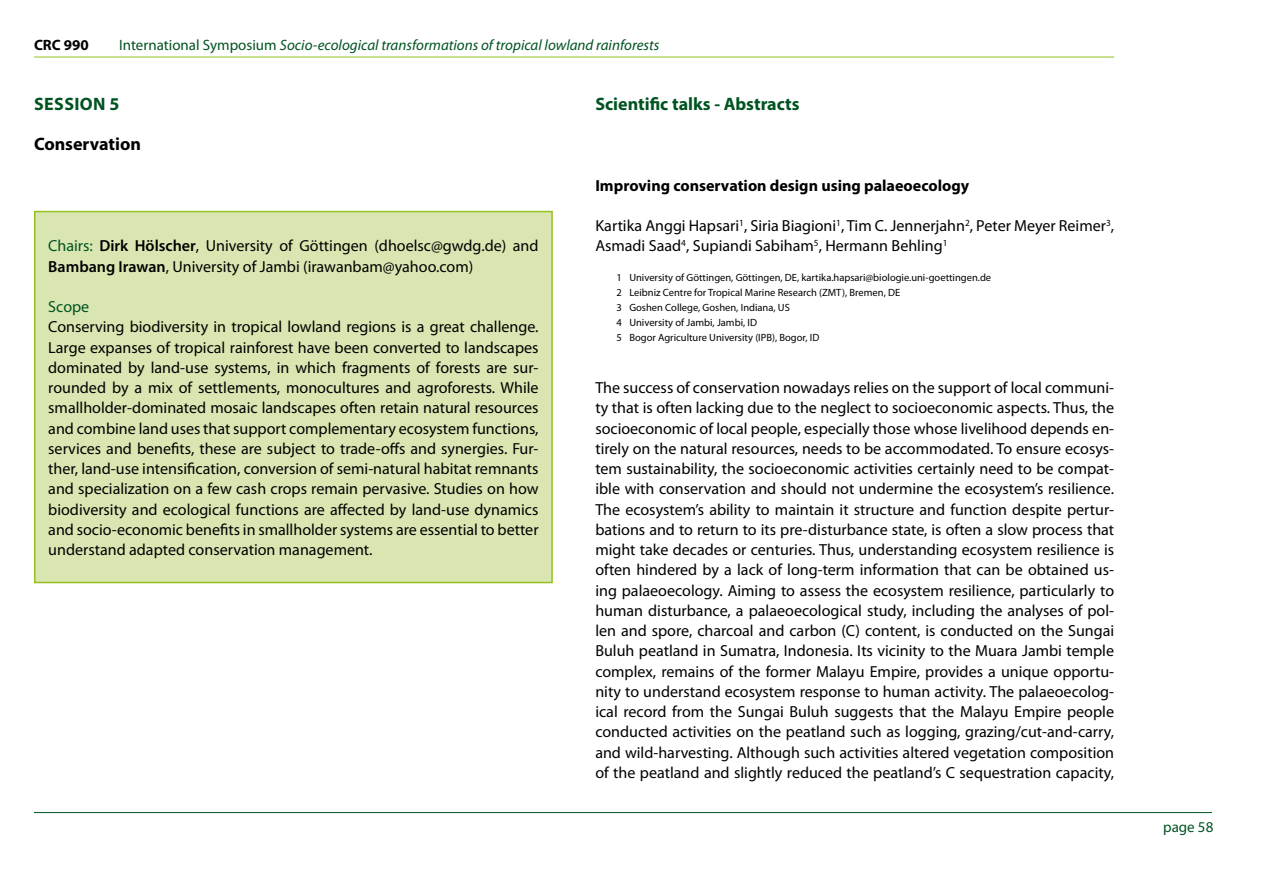
<style>
.page{position:relative;width:1263px;height:893px;background:#fff}
.page>*{position:absolute;margin:0;border:0;box-sizing:border-box;transform-origin:0 0}
.t1{font:700 18px "Myriad Pro";color:#005321}
.t2{font:700 18px "Myriad Pro";color:#000}
.t3{font:700 18px "Myriad Pro";letter-spacing:.02em;color:#005321}
.t4{font:16.05px/20.2px "Myriad Pro";color:#000}
.t5{font:700 16.05px "Myriad Pro";color:#000}
.t6{font:16.05px "Myriad Pro";color:#005321}
.t7{font:italic 15px "Myriad Pro";color:#005321}
.t8{font:700 15px "Myriad Pro";color:#000}
.t9{font:15px "Myriad Pro";color:#005321}
.t10{font:10.5px/15px "Myriad Pro";color:#000}
.s1{font-style:normal}
.s2{color:#005321}
.s3{font-weight:600}
</style>
<div class="page">
<hr style="left:34px;top:57px;width:1080px;height:1px;background:#95c11f">
<hr style="left:34px;top:812px;width:1178px;height:1px;background:#005321">
<div style="left:35px;top:212px;width:517px;height:370px;background:#d9e6b1"></div>
<div style="left:34px;top:211px;width:519px;height:372px;border:2px solid #95c11f"></div>
<p class="t8" style="left:34px;top:35px;width:56px">CRC 990</p>
<p class="t7" style="left:119px;top:35px;width:542px"><span class="s1">International Symposium</span> Socio-ecological transformations of tropical lowland rainforests</p>
<p class="t3" style="left:34px;top:92px;width:87px">SESSION 5</p>
<p class="t2" style="left:34px;top:132px;width:109px">Conservation</p>
<p class="t4" style="left:48px;top:236px;width:492px"><span class="s2">Chairs:</span> <span class="s3">Dirk Hölscher</span>, University of Göttingen (dhoelsc@gwdg.de) and<br><span class="s3">Bambang Irawan</span>, University of Jambi (irawanbam@yahoo.com)</p>
<p class="t6" style="left:48px;top:297px;width:43px">Scope</p>
<p class="t4" style="left:48px;top:317px;width:492px;text-align:justify">Conserving biodiversity in tropical lowland regions is a great challenge.<br>Large expanses of tropical rainforest have been converted to landscapes dominated by land-use systems, in which fragments of forests are sur&shy;rounded by a mix of settlements, monocultures and agroforests. While smallholder-dominated mosaic landscapes often retain natural resources and combine land uses that support complementary ecosystem functions, services and benefits, these are subject to trade-offs and synergies. Fur&shy;ther, land-use intensification, conversion of semi-natural habitat remnants and specialization on a few cash crops remain pervasive. Studies on how biodiversity and ecological functions are affected by land-use dynamics and socio-economic benefits in smallholder systems are essential to better understand adapted conservation management.</p>
<p class="t1" style="left:595px;top:92px;width:206px">Scientific talks - Abstracts</p>
<p class="t5" style="left:595px;top:175px;width:375px">Improving conservation design using palaeoecology</p>
<p class="t4" style="left:595px;top:215px;width:520px">Kartika Anggi Hapsari<sup>1</sup>, Siria Biagioni<sup>1</sup>, Tim C. Jennerjahn<sup>2</sup>, Peter Meyer Reimer<sup>3</sup>,<br>Asmadi Saad<sup>4</sup>, Supiandi Sabiham<sup>5</sup>, Hermann Behling<sup>1</sup></p>
<p class="t10" style="left:617px;top:270px;width:376px">1 University of Göttingen, Göttingen, DE, kartika.hapsari@biologie.uni-goettingen.de 2 Leibniz Centre for Tropical Marine Research (ZMT), Bremen, DE<br>3 Goshen College, Goshen, Indiana, US<br>4 University of Jambi, Jambi, ID<br>5 Bogor Agriculture University (IPB), Bogor, ID</p>
<p class="t4" style="left:595px;top:377px;width:520px;text-align:justify">The success of conservation nowadays relies on the support of local communi&shy;ty that is often lacking due to the neglect to socioeconomic aspects. Thus, the socioeconomic of local people, especially those whose livelihood depends en&shy;tirely on the natural resources, needs to be accommodated. To ensure ecosys&shy;tem sustainability, the socioeconomic activities certainly need to be compat&shy;ible with conservation and should not undermine the ecosystem’s resilience.<br>The ecosystem’s ability to maintain it structure and function despite pertur&shy;bations and to return to its pre-disturbance state, is often a slow process that might take decades or centuries. Thus, understanding ecosystem resilience is often hindered by a lack of long-term information that can be obtained us&shy;ing palaeoecology. Aiming to assess the ecosystem resilience, particularly to human disturbance, a palaeoecological study, including the analyses of pol&shy;len and spore, charcoal and carbon (C) content, is conducted on the Sungai Buluh peatland in Sumatra, Indonesia. Its vicinity to the Muara Jambi temple complex, remains of the former Malayu Empire, provides a unique opportu&shy;nity to understand ecosystem response to human activity. The palaeoecolog&shy;ical record from the Sungai Buluh suggests that the Malayu Empire people conducted activities on the peatland such as logging, grazing/cut-and-carry, and wild-harvesting. Although such activities altered vegetation composition of the peatland and slightly reduced the peatland’s C sequestration capacity,</p>
<p class="t9" style="left:1163px;top:818px;width:52px">page 58</p>
</div>
